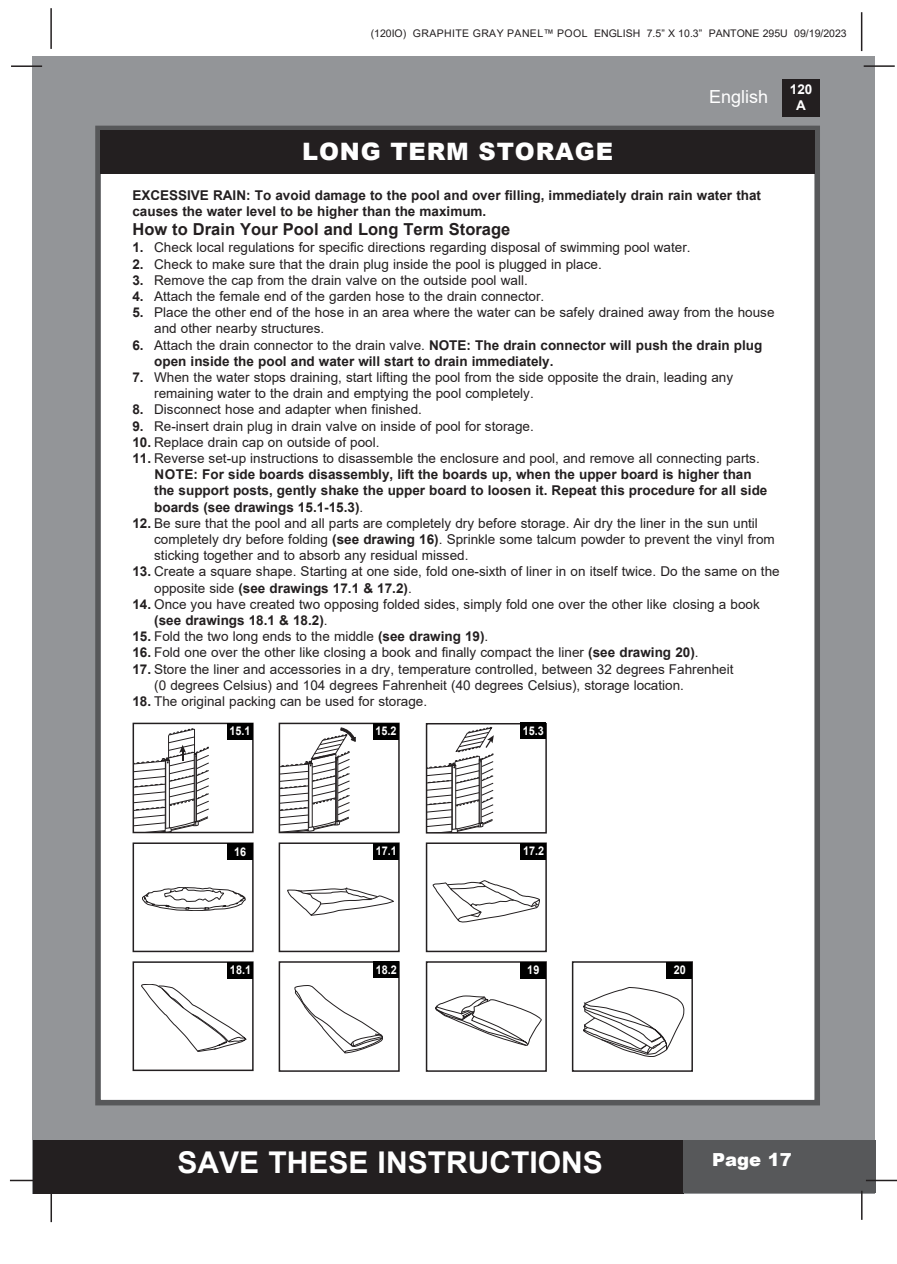
<style>
.page{position:relative;width:897px;height:1264px;background:#fff}
.page>*{position:absolute;margin:0;border:0;box-sizing:border-box;transform-origin:0 0}
.t1{font:700 30px "Arial";color:#fff}
.t2{font:900 24px "Arial";letter-spacing:.035em;color:#fff}
.t3{font:18px "Arial";color:#fff}
.t4{font:900 18px "Arial";color:#fff}
.t5{font:700 16.5px "Arial";color:#231f20}
.t6{font:13.5px "Arial";color:#231f20}
.t7{font:700 13.5px/16.2px "Arial";color:#231f20}
.t8{font:700 13.5px/16.2px "Arial";color:#fff;text-align:center}
.t9{font:700 12px "Arial";color:#fff;scale:.9 1}
.t10{font:10.5px "Arial";color:#231f20}
.s1{font-weight:700}
.s2{font-weight:400}
</style>
<div class="page">
<div style="left:33px;top:56px;width:842px;height:1137px;background:#939598"></div>
<div style="left:782px;top:79px;width:37px;height:38px;background:#231f20"></div>
<hr style="left:863px;top:65px;width:31px;height:2px;background:#231f20">
<hr style="left:50px;top:8px;width:2px;height:41px;background:#231f20">
<hr style="left:860px;top:12px;width:2px;height:39px;background:#231f20">
<div style="left:33px;top:1140px;width:650px;height:53px;background:#231f20"></div>
<div style="left:682px;top:1140px;width:193px;height:53px;background:#57585a"></div>
<hr style="left:865px;top:1179px;width:31px;height:2px;background:#231f20">
<hr style="left:860px;top:1190px;width:2px;height:29px;background:#231f20">
<hr style="left:50px;top:1191px;width:2px;height:31px;background:#231f20">
<hr style="left:10px;top:1179px;width:31px;height:2px;background:#231f20">
<hr style="left:11px;top:65px;width:31px;height:2px;background:#231f20">
<div style="left:95px;top:126px;width:724px;height:979px;background:#fff;border:6px solid #57585a"></div>
<div style="left:100px;top:130px;width:715px;height:44px;background:#231f20"></div>
<svg style="left:135px;top:728px;width:74px;height:102px"></svg>
<div style="left:132px;top:722px;width:121px;height:111px;border:2px solid #231f20"></div>
<div style="left:227px;top:723px;width:25px;height:17px;background:#000"></div>
<svg style="left:281px;top:727px;width:74px;height:103px"></svg>
<div style="left:278px;top:722px;width:121px;height:111px;border:2px solid #231f20"></div>
<div style="left:373px;top:723px;width:25px;height:17px;background:#000"></div>
<svg style="left:429px;top:726px;width:65px;height:104px"></svg>
<div style="left:426px;top:723px;width:121px;height:110px;border:2px solid #231f20"></div>
<div style="left:520px;top:722px;width:25px;height:17px;background:#000"></div>
<svg style="left:142px;top:887px;width:103px;height:23px"></svg>
<div style="left:132px;top:842px;width:121px;height:110px;border:2px solid #231f20"></div>
<div style="left:227px;top:843px;width:26px;height:17px;background:#000"></div>
<svg style="left:287px;top:888px;width:106px;height:28px"></svg>
<div style="left:278px;top:842px;width:121px;height:110px;border:2px solid #231f20"></div>
<div style="left:373px;top:843px;width:26px;height:16px;background:#000"></div>
<svg style="left:433px;top:880px;width:106px;height:42px"></svg>
<div style="left:426px;top:842px;width:121px;height:110px;border:2px solid #231f20"></div>
<div style="left:520px;top:843px;width:26px;height:16px;background:#000"></div>
<svg style="left:141px;top:984px;width:105px;height:67px"></svg>
<div style="left:132px;top:961px;width:121px;height:110px;border:2px solid #231f20"></div>
<div style="left:228px;top:961px;width:25px;height:17px;background:#000"></div>
<svg style="left:435px;top:996px;width:106px;height:49px"></svg>
<div style="left:426px;top:961px;width:121px;height:110px;border:2px solid #231f20"></div>
<div style="left:520px;top:961px;width:26px;height:17px;background:#000"></div>
<svg style="left:583px;top:987px;width:101px;height:69px"></svg>
<div style="left:572px;top:961px;width:120px;height:110px;border:2px solid #231f20"></div>
<div style="left:666px;top:961px;width:26px;height:17px;background:#000"></div>
<svg style="left:294px;top:985px;width:89px;height:68px"></svg>
<div style="left:278px;top:961px;width:121px;height:110px;border:2px solid #231f20"></div>
<div style="left:373px;top:961px;width:26px;height:17px;background:#000"></div>
<p class="t10" style="left:370px;top:26px;width:477px">(120IO) GRAPHITE GRAY PANEL™ POOL ENGLISH 7.5” X 10.3” PANTONE 295U 09/19/2023</p>
<h3 class="t3" style="left:709px;top:84px;width:61px">English</h3>
<p class="t8" style="left:789px;top:81px;width:24px">120<br>A</p>
<p class="t2" style="left:302px;top:134px;width:312px">LONG TERM STORAGE</p>
<p class="t7" style="left:132px;top:187px;width:630px">EXCESSIVE RAIN: To avoid damage to the pool and over filling, immediately drain rain water that causes the water level to be higher than the maximum.</p>
<p class="t5" style="left:132px;top:218px;width:379px">How to Drain Your Pool and Long Term Storage</p>
<p class="t6" style="left:132px;top:238px;width:559px"><span class="s1">1.</span> Check local regulations for specific directions regarding disposal of swimming pool water.</p>
<p class="t6" style="left:132px;top:254px;width:471px"><span class="s1">2.</span> Check to make sure that the drain plug inside the pool is plugged in place.</p>
<p class="t6" style="left:132px;top:271px;width:397px"><span class="s1">3.</span> Remove the cap from the drain valve on the outside pool wall.</p>
<p class="t6" style="left:132px;top:287px;width:413px"><span class="s1">4.</span> Attach the female end of the garden hose to the drain connector.</p>
<p class="t6" style="left:132px;top:303px;width:643px"><span class="s1">5.</span> Place the other end of the hose in an area where the water can be safely drained away from the house</p>
<p class="t6" style="left:154px;top:319px;width:171px">and other nearby structures.</p>
<p class="t7" style="left:132px;top:337px;width:631px">6. <span class="s2">Attach the drain connector to the drain valve.</span> NOTE: The drain connector will push the drain plug</p>
<p class="t7" style="left:154px;top:353px;width:401px">open inside the pool and water will start to drain immediately.</p>
<p class="t6" style="left:132px;top:368px;width:602px"><span class="s1">7.</span> When the water stops draining, start lifting the pool from the side opposite the drain, leading any</p>
<p class="t6" style="left:154px;top:384px;width:381px">remaining water to the drain and emptying the pool completely.</p>
<p class="t6" style="left:132px;top:400px;width:291px"><span class="s1">8.</span> Disconnect hose and adapter when finished.</p>
<p class="t6" style="left:132px;top:416px;width:403px"><span class="s1">9.</span> Re-insert drain plug in drain valve on inside of pool for storage.</p>
<p class="t6" style="left:132px;top:433px;width:248px"><span class="s1">10.</span> Replace drain cap on outside of pool.</p>
<p class="t6" style="left:132px;top:449px;width:628px"><span class="s1">11.</span> Reverse set-up instructions to disassemble the enclosure and pool, and remove all connecting parts.</p>
<p class="t7" style="left:154px;top:466px;width:598px">NOTE: For side boards disassembly, lift the boards up, when the upper board is higher than</p>
<p class="t7" style="left:154px;top:483px;width:614px">the support posts, gently shake the upper board to loosen it. Repeat this procedure for all side</p>
<p class="t7" style="left:154px;top:499px;width:210px">boards (see drawings 15.1-15.3)<span class="s2">.</span></p>
<p class="t6" style="left:132px;top:514px;width:627px"><span class="s1">12.</span> Be sure that the pool and all parts are completely dry before storage. Air dry the liner in the sun until</p>
<p class="t6" style="left:154px;top:530px;width:622px">completely dry before folding <span class="s1">(see drawing 16)</span>. Sprinkle some talcum powder to prevent the vinyl from</p>
<p class="t6" style="left:154px;top:546px;width:316px">sticking together and to absorb any residual missed.</p>
<p class="t6" style="left:132px;top:562px;width:648px"><span class="s1">13.</span> Create a square shape. Starting at one side, fold one-sixth of liner in on itself twice. Do the same on the</p>
<p class="t7" style="left:154px;top:580px;width:259px"><span class="s2">opposite side</span> (see drawings 17.1 &amp; 17.2)<span class="s2">.</span></p>
<p class="t6" style="left:132px;top:595px;width:629px"><span class="s1">14.</span> Once you have created two opposing folded sides, simply fold one over the other like closing a book</p>
<p class="t7" style="left:154px;top:612px;width:175px">(see drawings 18.1 &amp; 18.2)<span class="s2">.</span></p>
<p class="t6" style="left:132px;top:627px;width:357px"><span class="s1">15.</span> Fold the two long ends to the middle <span class="s1">(see drawing 19)</span>.</p>
<p class="t6" style="left:132px;top:643px;width:567px"><span class="s1">16.</span> Fold one over the other like closing a book and finally compact the liner <span class="s1">(see drawing 20)</span>.</p>
<p class="t6" style="left:132px;top:659px;width:602px"><span class="s1">17.</span> Store the liner and accessories in a dry, temperature controlled, between 32 degrees Fahrenheit</p>
<p class="t6" style="left:154px;top:676px;width:531px">(0 degrees Celsius) and 104 degrees Fahrenheit (40 degrees Celsius), storage location.</p>
<p class="t6" style="left:132px;top:692px;width:296px"><span class="s1">18.</span> The original packing can be used for storage.</p>
<p class="t9" style="left:229px;top:722px;width:25px">15.1</p>
<p class="t9" style="left:375px;top:722px;width:25px">15.2</p>
<p class="t9" style="left:522px;top:722px;width:25px">15.3</p>
<p class="t9" style="left:234px;top:843px;width:15px">16</p>
<p class="t9" style="left:376px;top:842px;width:25px">17.1</p>
<p class="t9" style="left:523px;top:842px;width:25px">17.2</p>
<p class="t9" style="left:230px;top:961px;width:25px">18.1</p>
<p class="t9" style="left:375px;top:961px;width:25px">18.2</p>
<p class="t9" style="left:527px;top:961px;width:15px">19</p>
<p class="t9" style="left:673px;top:961px;width:15px">20</p>
<h1 class="t1" style="left:177px;top:1141px;width:427px">SAVE THESE INSTRUCTIONS</h1>
<h3 class="t4" style="left:712px;top:1146px;width:81px">Page 17</h3>
</div>
